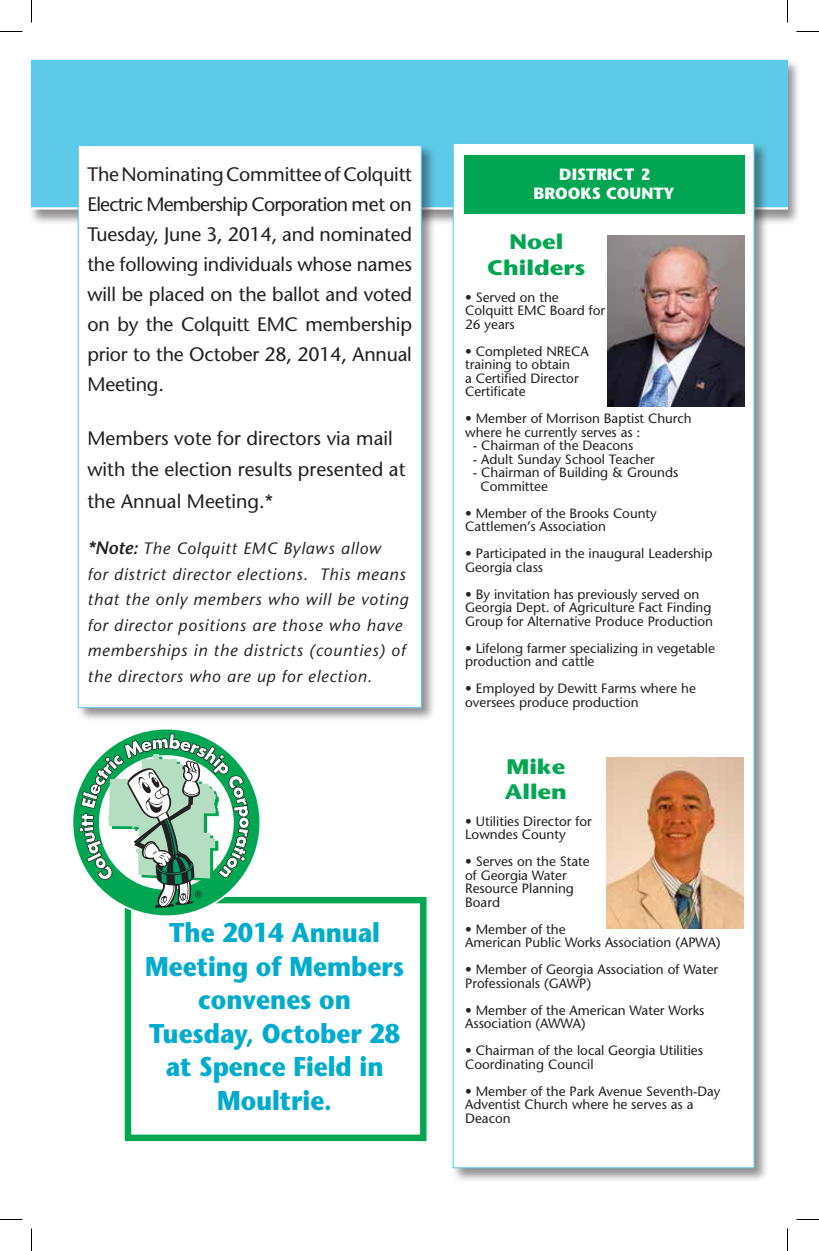
<style>
.page{position:relative;width:819px;height:1251px;background:#fff}
.page>*{position:absolute;margin:0;border:0;box-sizing:border-box;transform-origin:0 0}
.t1{font:700 27.15px/33.6px "Stone Sans";color:#00accd;text-align:center;scale:.9 1}
.t2{font:700 21px/25.2px "Stone Sans";color:#00a651;text-align:center;scale:1.13 1}
.t3{font:19.5px/30px "Stone Sans";color:#231f20;text-align:justify}
.t4{font:italic 16.5px/25.5px "Stone Sans";letter-spacing:.05em;color:#231f20}
.t5{font:700 16.2px/19.5px "Stone Sans";color:#fff;text-align:center}
.t6{font:13.5px/13.5px "Stone Sans";color:#231f20}
.s1{font-weight:600;font-size:18px}
</style>
<div class="page">
<div style="left:29px;top:58px;width:772px;height:168px;background:#231f20;opacity:.5"></div>
<div style="left:32px;top:58px;width:756px;height:153px;background:#5ccae8"></div>
<div style="left:125px;top:897px;width:302px;height:244px;border:6px solid #00a651"></div>
<div style="left:76px;top:144px;width:360px;height:579px;background:#231f20;opacity:.5"></div>
<div style="left:78px;top:145px;width:344px;height:563px;background:#fff;border:1px solid #5ccae8"></div>
<svg style="left:78px;top:729px;width:172px;height:188px"></svg>
<div style="left:451px;top:141px;width:318px;height:1042px;background:#231f20;opacity:.5"></div>
<div style="left:453px;top:143px;width:301px;height:1025px;background:#fff;border:1px solid #5ccae8"></div>
<img style="left:607px;top:235px;width:138px;height:171px">
<div style="left:464px;top:156px;width:280px;height:58px;background:#00a651"></div>
<img style="left:607px;top:757px;width:137px;height:172px">
<svg style="left:0;top:31px;width:22px;height:1px"></svg>
<svg style="left:796px;top:31px;width:23px;height:1px"></svg>
<svg style="left:0;top:1219px;width:22px;height:1px"></svg>
<svg style="left:796px;top:1219px;width:23px;height:1px"></svg>
<svg style="left:31px;top:0;width:1px;height:22px"></svg>
<svg style="left:31px;top:1228px;width:1px;height:23px"></svg>
<svg style="left:787px;top:0;width:1px;height:22px"></svg>
<svg style="left:787px;top:1228px;width:1px;height:23px"></svg>
<p class="t3" style="left:87px;top:159px;width:326px">The Nominating Committee of Colquitt Electric Membership Corporation met on Tuesday, June 3, 2014, and nominated the following individuals whose names will be placed on the ballot and voted on by the Colquitt EMC membership prior to the October 28, 2014, Annual Meeting.</p>
<h3 class="t3" style="left:87px;top:422px;width:319px;line-height:31.5px;text-align:left">Members vote for directors via mail with the election results presented at the Annual Meeting.*</h3>
<p class="t4" style="left:87px;top:536px;width:322px"><span class="s1">*Note:</span> The Colquitt EMC Bylaws allow<br>for district director elections. This means that the only members who will be voting for director positions are those who have memberships in the districts (counties) of the directors who are up for election.</p>
<h1 class="t1" style="left:145px;top:916px;width:289px">The 2014 Annual<br>Meeting of Members convenes on<br>Tuesday, October 28 at Spence Field in<br>Moultrie.</h1>
<p class="t5" style="left:534px;top:164px;width:143px">DISTRICT2<br>BROOKS COUNTY</p>
<h2 class="t2" style="left:487px;top:229px;width:88px">Noel<br>Childers</h2>
<p class="t6" style="left:465px;top:290px;width:141px">• Served on the<br>Colquitt EMC Board for<br>26 years</p>
<p class="t6" style="left:465px;top:344px;width:125px">• Completed NRECA training to obtain<br>a Certified Director<br>Certificate</p>
<p class="t6" style="left:465px;top:412px;width:228px">• Member of Morrison Baptist Church where he currently serves as :</p>
<p class="t6" style="left:473px;top:439px;width:162px">- Chairman of the Deacons</p>
<p class="t6" style="left:473px;top:452px;width:184px">- Adult Sunday School Teacher</p>
<p class="t6" style="left:481px;top:466px;width:199px;text-indent:-8px">- Chairman of Building &amp; Grounds<br>Committee</p>
<p class="t6" style="left:465px;top:506px;width:193px">• Member of the Brooks County<br>Cattlemen’s Association</p>
<p class="t6" style="left:465px;top:547px;width:249px">• Participated in the inaugural Leadership<br>Georgia class</p>
<p class="t6" style="left:465px;top:587px;width:249px">• By invitation has previously served on<br>Georgia Dept. of Agriculture Fact Finding<br>Group for Alternative Produce Production</p>
<p class="t6" style="left:465px;top:641px;width:251px">• Lifelong farmer specializing in vegetable production and cattle</p>
<p class="t6" style="left:465px;top:682px;width:232px">• Employed by Dewitt Farms where he oversees produce production</p>
<p class="t5" style="left:629px;top:164px;width:22px">T2</p>
<h2 class="t2" style="left:505px;top:754px;width:56px;text-align:left">Mike<br>Allen</h2>
<p class="t6" style="left:465px;top:814px;width:128px">• Utilities Director for<br>Lowndes County</p>
<p class="t6" style="left:465px;top:855px;width:126px">• Serves on the State of Georgia Water<br>Resource Planning<br>Board</p>
<p class="t6" style="left:465px;top:922px;width:257px">• Member of the<br>American Public Works Association (APWA)</p>
<p class="t6" style="left:465px;top:963px;width:255px">• Member of Georgia Association of Water<br>Professionals (GAWP)</p>
<p class="t6" style="left:465px;top:1003px;width:241px">• Member of the American Water Works<br>Association (AWWA)</p>
<p class="t6" style="left:465px;top:1044px;width:239px">• Chairman of the local Georgia Utilities<br>Coordinating Council</p>
<p class="t6" style="left:465px;top:1084px;width:257px">• Member of the Park Avenue Seventh-Day<br>Adventist Church where he serves as a<br>Deacon</p>
</div>
